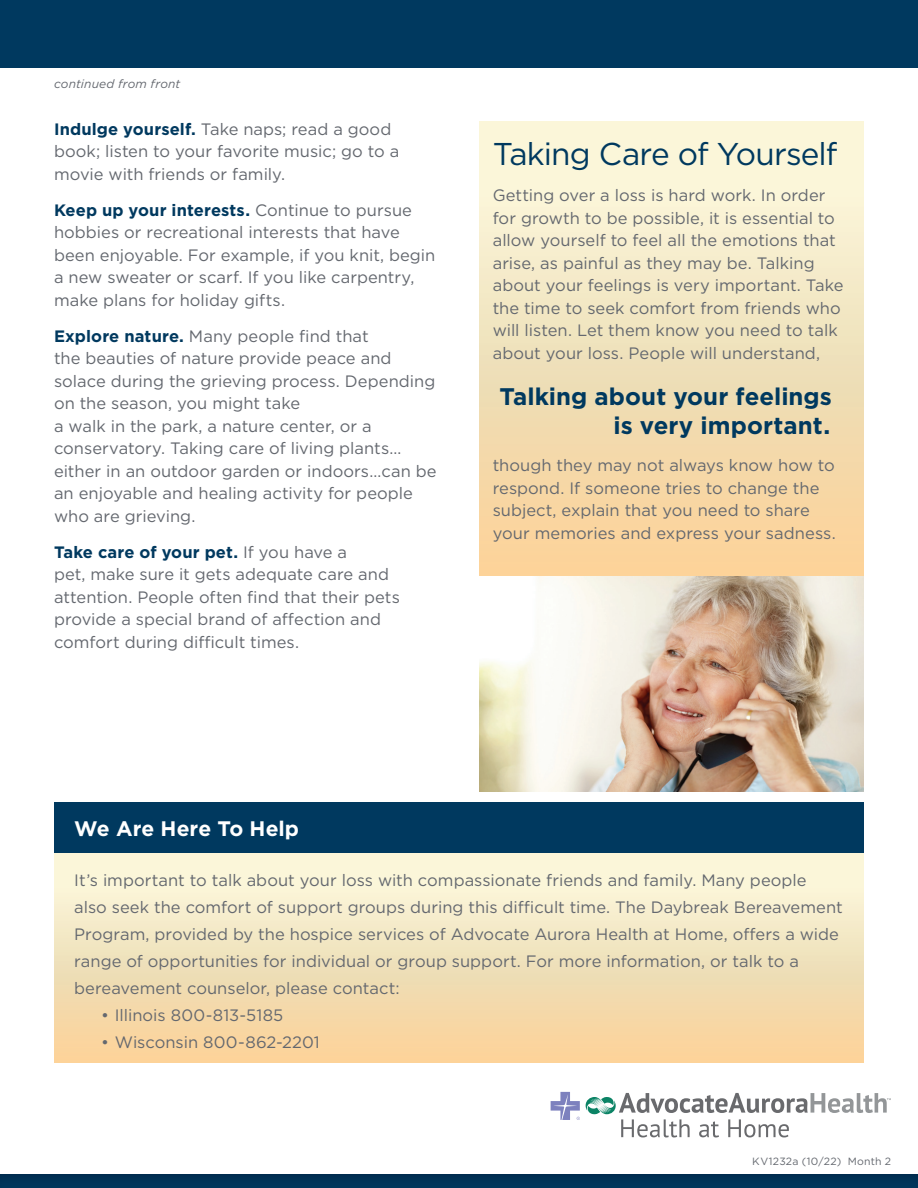
<style>
.page{position:relative;width:918px;height:1188px;background:#fff}
.page>*{position:absolute;margin:0;border:0;box-sizing:border-box;transform-origin:0 0}
.t1{font:31.5px "Gotham";letter-spacing:-.025em;color:#00395f}
.t2{font:700 24px/29.2px "Gotham";color:#00395f;text-align:right}
.t3{font:700 21px "Gotham";color:#fff}
.t4{font:16.5px/22.5px "Gotham";color:#64686f}
.t5{font:italic 12px "Gotham";letter-spacing:.015em;color:#64686f}
.t6{font:10.5px "Gotham";letter-spacing:.025em;color:#64686f}
.s1{font-weight:700;color:#00395f}
</style>
<div class="page">
<img style="left:479px;top:576px;width:385px;height:216px">
<div style="left:0;top:0;width:918px;height:68px;background:#00395f"></div>
<div style="left:54px;top:853px;width:810px;height:210px;background:linear-gradient(to bottom,#f7f9e1,#f5cf98)"></div>
<div style="left:54px;top:802px;width:810px;height:51px;background:#00395f"></div>
<svg style="left:551px;top:1092px;width:29px;height:28px"></svg>
<svg style="left:586px;top:1093px;width:305px;height:44px"></svg>
<div style="left:479px;top:122px;width:385px;height:454px;background:linear-gradient(to bottom,#f7f9e1,#f5cf98)"></div>
<div style="left:0;top:1174px;width:918px;height:14px;background:#003357"></div>
<p class="t5" style="left:54px;top:77px;width:128px">continued from front</p>
<p class="t4" style="left:54px;top:117px;width:347px"><span class="s1">Indulge yourself.</span> Take naps; read a good book; listen to your favorite music; go to a movie with friends or family.</p>
<p class="t4" style="left:54px;top:198px;width:383px"><span class="s1">Keep up your interests.</span> Continue to pursue hobbies or recreational interests that have been enjoyable. For example, if you knit, begin a new sweater or scarf. If you like carpentry, make plans for holiday gifts.</p>
<p class="t4" style="left:54px;top:324px;width:384px"><span class="s1">Explore nature.</span> Many people find that<br>the beauties of nature provide peace and solace during the grieving process. Depending on the season, you might take<br>a walk in the park, a nature center, or a conservatory. Taking care of living plants… either in an outdoor garden or indoors…can be an enjoyable and healing activity for people who are grieving.</p>
<p class="t4" style="left:54px;top:540px;width:348px"><span class="s1">Take care of your pet.</span> If you have a<br>pet, make sure it gets adequate care and attention. People often find that their pets provide a special brand of affection and comfort during difficult times.</p>
<h1 class="t1" style="left:493px;top:134px;width:346px">Taking Care of Yourself</h1>
<p class="t4" style="left:493px;top:184px;width:352px">Getting over a loss is hard work. In order for growth to be possible, it is essential to allow yourself to feel all the emotions that arise, as painful as they may be. Talking about your feelings is very important. Take the time to seek comfort from friends who will listen. Let them know you need to talk about your loss. People will understand,</p>
<h2 class="t2" style="left:500px;top:381px;width:334px">Talking about your feelings is very important.</h2>
<p class="t4" style="left:493px;top:454px;width:345px">though they may not always know how to respond. If someone tries to change the subject, explain that you need to share your memories and express your sadness.</p>
<p class="t3" style="left:74px;top:815px;width:226px">We Are Here To Help</p>
<p class="t4" style="left:74px;top:867px;width:770px;line-height:27px">It’s important to talk about your loss with compassionate friends and family. Many people also seek the comfort of support groups during this difficult time. The Daybreak Bereavement Program, provided by the hospice services of Advocate Aurora Health at Home, offers a wide range of opportunities for individual or group support. For more information, or talk to a bereavement counselor, please contact:</p>
<p class="t4" style="left:101px;top:1004px;width:184px">• Illinois 800-813-5185</p>
<p class="t4" style="left:101px;top:1031px;width:220px">• Wisconsin 800-862-2201</p>
<p class="t6" style="left:752px;top:1155px;width:140px">KV1232a (10/22) Month 2</p>
</div>
